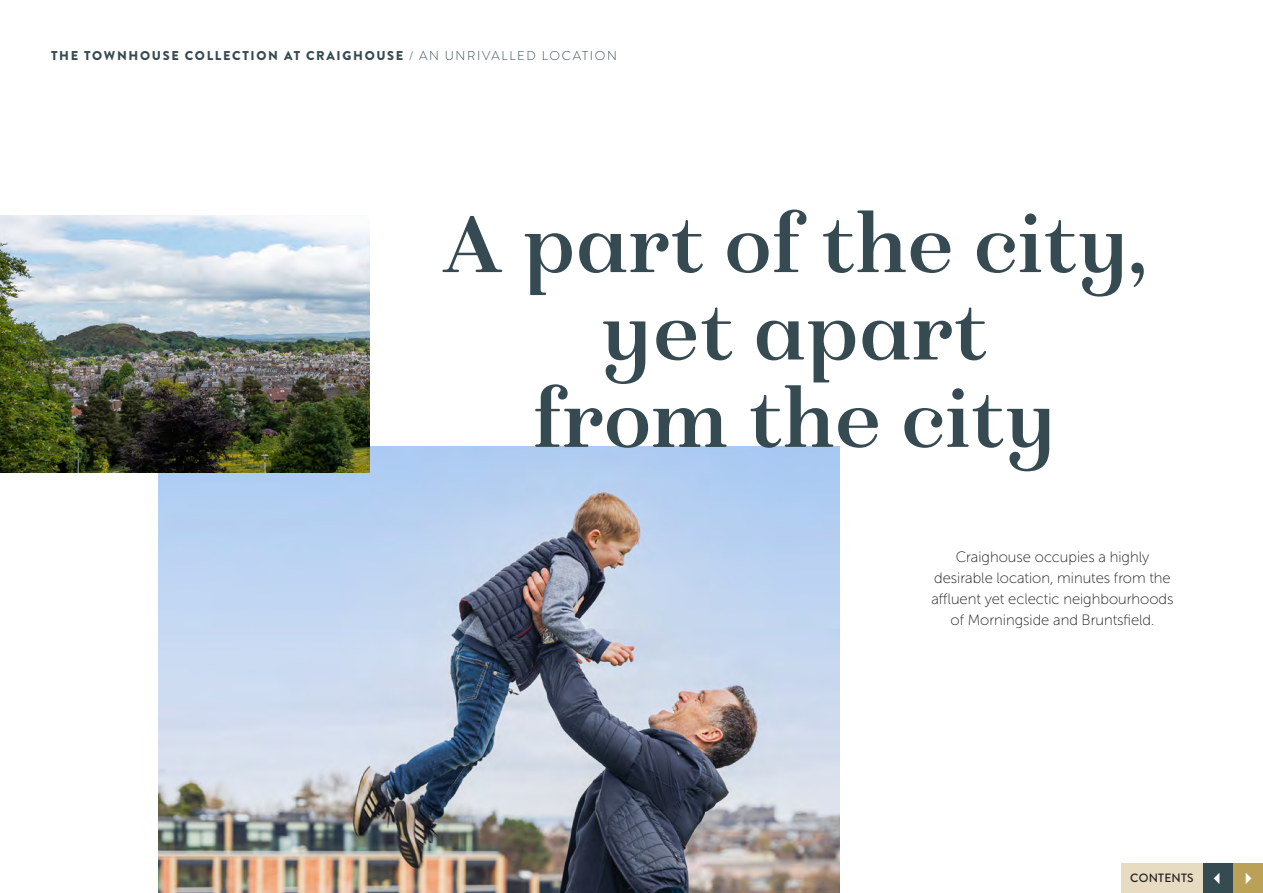
<style>
.page{position:relative;width:1263px;height:893px;background:#fff}
.page>*{position:absolute;margin:0;border:0;box-sizing:border-box;transform-origin:0 0}
.t1{font:700 84.45px/87.3px "Isabel";color:#364a52;text-align:center}
.Centred_Body_Text{font:15px/21px "Museo Sans Rounded 100";color:#231f20;text-align:center}
.t2{font:900 12.75px "Brandon Grotesque";letter-spacing:.13em;color:#364a52}
.t3{font:500 12px "Brandon Grotesque";letter-spacing:.02em;color:#231f20}
.s1{font-weight:300}
.s2{color:#fff}
</style>
<div class="page">
<img style="left:158px;top:446px;width:682px;height:447px">
<img style="left:0;top:216px;width:370px;height:256px">
<div style="left:1120px;top:863px;width:83px;height:30px;background:#e7dcc2"></div>
<div style="left:1203px;top:863px;width:30px;height:30px;background:#364a52"></div>
<div style="left:1233px;top:863px;width:30px;height:30px;background:#baa156"></div>
<p class="t2" style="left:51px;top:47px;width:567px">THE TOWNHOUSE COLLECTION AT CRAIGHOUSE <span class="s1">/ AN UNRIVALLED LOCATION</span></p>
<p class="t1" style="left:442px;top:200px;width:705px">A part of the city,</p>
<p class="t1" style="left:533px;top:288px;width:524px">yet apart from the city</p>
<p class="Centred_Body_Text" style="left:931px;top:546px;width:244px">Craighouse occupies a highly desirable location, minutes from the affluent yet eclectic neighbourhoods of Morningside and Bruntsfield.</p>
<p class="t3" style="left:1130px;top:870px;width:128px">CONTENTS <span class="s2">✓</span> <span class="s2">✔</span></p>
</div>
